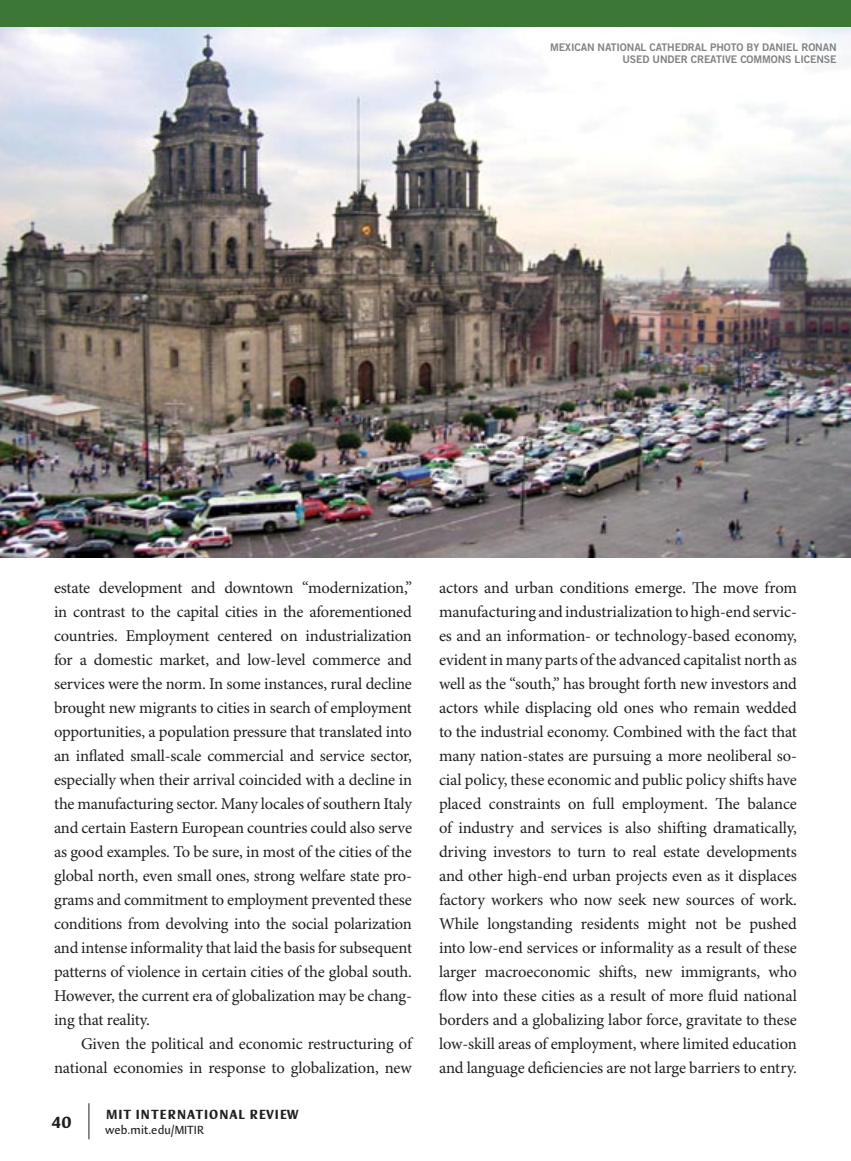
<style>
.page{position:relative;width:851px;height:1161px;background:#fff}
.page>*{position:absolute;margin:0;border:0;box-sizing:border-box;transform-origin:0 0}
.Article_Body{font:16.5px/24px "Minion Pro";letter-spacing:-.01em;color:#221e1f;text-align:justify}
.t1{font:700 16.5px "Hildegard LT Std";color:#221e1f}
.t2{font:700 13.5px "Hildegard LT Std";letter-spacing:.075em;color:#221e1f}
.t3{font:12px "Hildegard LT Std";color:#221e1f}
.t4{font:10.5px/12.6px "Trade Gothic Bold Two";letter-spacing:-.01em;color:#808284;text-align:right}
</style>
<div class="page">
<hr style="left:88px;top:1103px;width:1px;height:36px;background:#221e1f">
<img style="left:0;top:27px;width:850px;height:530px">
<div style="left:0;top:0;width:850px;height:27px;background:#3d7735"></div>
<p class="t4" style="left:550px;top:40px;width:288px">MEXICAN NATIONAL CATHEDRAL PHOTO BY DANIEL RONAN<br>USED UNDER CREATIVE COMMONS LICENSE</p>
<p class="Article_Body" style="left:54px;top:577px;width:359px">estate development and downtown “modernization,” in contrast to the capital cities in the aforementioned countries. Employment centered on industrialization for a domestic market, and low-level commerce and services were the norm. In some instances, rural decline brought new migrants to cities in search of employment opportunities, a population pressure that translated into an inflated small-scale commercial and service sector, especially when their arrival coincided with a decline in the manufacturing sector. Many locales of southern Italy and certain Eastern European countries could also serve as good examples. To be sure, in most of the cities of the global north, even small ones, strong welfare state pro&shy;grams and commitment to employment prevented these conditions from devolving into the social polarization and intense informality that laid the basis for subsequent patterns of violence in certain cities of the global south.<br>However, the current era of globalization may be chang&shy;ing that reality.</p>
<p class="Article_Body" style="left:54px;top:1033px;width:359px;text-align:right">Given the political and economic restructuring of national economies in response to globalization, new</p>
<p class="t1" style="left:51px;top:1112px;width:23px">40</p>
<p class="t2" style="left:106px;top:1106px;width:194px">MIT INTERNATIONAL REVIEW</p>
<p class="t3" style="left:105px;top:1123px;width:100px">web.mit.edu/MITIR</p>
<p class="Article_Body" style="left:439px;top:577px;width:359px">actors and urban conditions emerge. The move from manufacturing and industrialization to high-end servic&shy;es and an information- or technology-based economy, evident in many parts of the advanced capitalist north as well as the “south,” has brought forth new investors and actors while displacing old ones who remain wedded to the industrial economy. Combined with the fact that many nation-states are pursuing a more neoliberal so&shy;cial policy, these economic and public policy shifts have placed constraints on full employment. The balance of industry and services is also shifting dramatically, driving investors to turn to real estate developments and other high-end urban projects even as it displaces factory workers who now seek new sources of work.<br>While longstanding residents might not be pushed into low-end services or informality as a result of these larger macroeconomic shifts, new immigrants, who flow into these cities as a result of more fluid national borders and a globalizing labor force, gravitate to these low-skill areas of employment, where limited education and language deficiencies are not large barriers to entry.</p>
</div>
